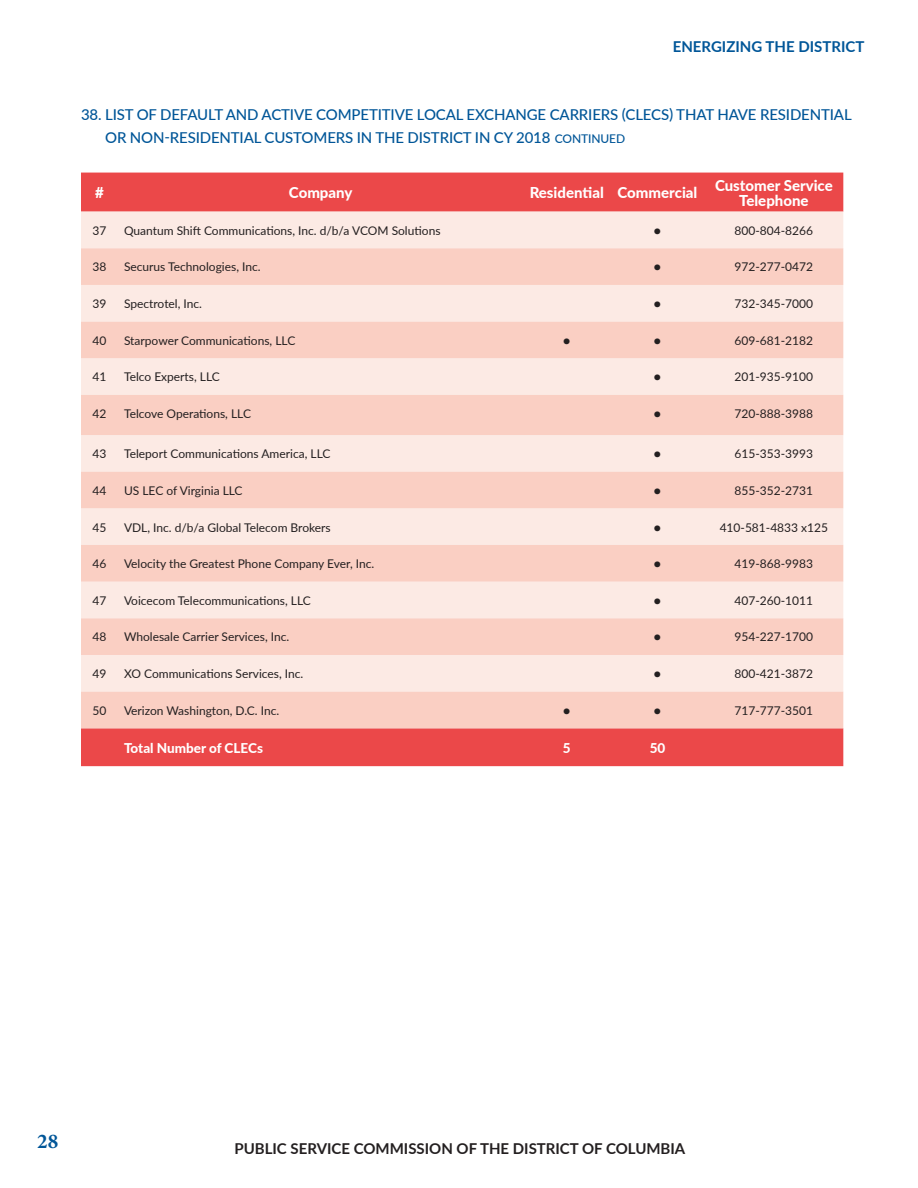
<style>
.page{position:relative;width:918px;height:1188px;background:#fff}
.page>*{position:absolute;margin:0;border:0;box-sizing:border-box;transform-origin:0 0}
.t1{font:700 21px "Minion Pro";color:#015698}
.t2{font:500 15px/22.5px "Lato";letter-spacing:-.01em;color:#015698}
.t3{font:800 15px/15px "Lato";color:#fff;text-align:center}
.t4{font:700 15px "Lato";color:#231f20}
.t5{font:700 15px "Lato";color:#015698}
.t6{font:800 13.5px "Lato";color:#fff}
.t7{font:12px "Lato";color:#231f20}
.s1{font-size:12px}
</style>
<div class="page">
<div style="left:81px;top:173px;width:762px;height:593px;background:#eb4849"></div>
<div style="left:81px;top:212px;width:762px;height:36px;background:#fceae4"></div>
<svg style="left:81px;top:248px;width:762px;height:480px;background:#fadbd2"></svg>
<p class="t5" style="left:673px;top:35px;width:193px">ENERGIZING THE DISTRICT</p>
<p class="t2" style="left:105px;top:103px;width:748px;text-indent:-24px">38. LIST OF DEFAULT AND ACTIVE COMPETITIVE LOCAL EXCHANGE CARRIERS (CLECS) THAT HAVE RESIDENTIAL<br>OR NON-RESIDENTIAL CUSTOMERS IN THE DISTRICT IN CY 2018 <span class="s1">CONTINUED</span></p>
<p class="t3" style="left:95px;top:185px;width:10px">#</p>
<p class="t3" style="left:289px;top:185px;width:65px">Company</p>
<p class="t3" style="left:530px;top:185px;width:76px">Residential</p>
<p class="t3" style="left:618px;top:185px;width:81px">Commercial</p>
<p class="t3" style="left:715px;top:177px;width:119px">Customer Service<br>Telephone</p>
<p class="t7" style="left:93px;top:222px;width:15px">37</p>
<p class="t7" style="left:124px;top:222px;width:318px">Quantum Shift Communications, Inc. d/b/a VCOM Solutions</p>
<p class="t7" style="left:654px;top:222px;width:9px">●</p>
<p class="t7" style="left:735px;top:222px;width:80px">800-804-8266</p>
<p class="t7" style="left:93px;top:259px;width:15px">38</p>
<p class="t7" style="left:124px;top:259px;width:138px">Securus Technologies, Inc.</p>
<p class="t7" style="left:654px;top:259px;width:9px">●</p>
<p class="t7" style="left:735px;top:259px;width:80px">972-277-0472</p>
<p class="t7" style="left:93px;top:295px;width:15px">39</p>
<p class="t7" style="left:124px;top:295px;width:80px">Spectrotel, Inc.</p>
<p class="t7" style="left:654px;top:295px;width:9px">●</p>
<p class="t7" style="left:735px;top:295px;width:80px">732-345-7000</p>
<p class="t7" style="left:93px;top:332px;width:15px">40</p>
<p class="t7" style="left:124px;top:332px;width:173px">Starpower Communications, LLC</p>
<p class="t7" style="left:563px;top:332px;width:9px">●</p>
<p class="t7" style="left:654px;top:332px;width:9px">●</p>
<p class="t7" style="left:735px;top:332px;width:80px">609-681-2182</p>
<p class="t7" style="left:93px;top:368px;width:15px">41</p>
<p class="t7" style="left:124px;top:368px;width:97px">Telco Experts, LLC</p>
<p class="t7" style="left:654px;top:368px;width:9px">●</p>
<p class="t7" style="left:735px;top:368px;width:80px">201-935-9100</p>
<p class="t7" style="left:93px;top:405px;width:15px">42</p>
<p class="t7" style="left:124px;top:405px;width:129px">Telcove Operations, LLC</p>
<p class="t7" style="left:654px;top:405px;width:9px">●</p>
<p class="t7" style="left:735px;top:405px;width:80px">720-888-3988</p>
<p class="t7" style="left:93px;top:445px;width:15px">43</p>
<p class="t7" style="left:124px;top:445px;width:208px">Teleport Communications America, LLC</p>
<p class="t7" style="left:654px;top:445px;width:9px">●</p>
<p class="t7" style="left:735px;top:445px;width:80px">615-353-3993</p>
<p class="t7" style="left:93px;top:482px;width:15px">44</p>
<p class="t7" style="left:124px;top:482px;width:120px">US LEC of Virginia LLC</p>
<p class="t7" style="left:654px;top:482px;width:9px">●</p>
<p class="t7" style="left:735px;top:482px;width:80px">855-352-2731</p>
<p class="t7" style="left:93px;top:519px;width:15px">45</p>
<p class="t7" style="left:124px;top:519px;width:208px">VDL, Inc. d/b/a Global Telecom Brokers</p>
<p class="t7" style="left:654px;top:519px;width:9px">●</p>
<p class="t7" style="left:720px;top:519px;width:110px">410-581-4833 x125</p>
<p class="t7" style="left:93px;top:555px;width:15px">46</p>
<p class="t7" style="left:124px;top:555px;width:252px">Velocity the Greatest Phone Company Ever, Inc.</p>
<p class="t7" style="left:654px;top:555px;width:9px">●</p>
<p class="t7" style="left:735px;top:555px;width:80px">419-868-9983</p>
<p class="t7" style="left:93px;top:592px;width:15px">47</p>
<p class="t7" style="left:124px;top:592px;width:188px">Voicecom Telecommunications, LLC</p>
<p class="t7" style="left:654px;top:592px;width:9px">●</p>
<p class="t7" style="left:735px;top:592px;width:80px">407-260-1011</p>
<p class="t7" style="left:93px;top:629px;width:15px">48</p>
<p class="t7" style="left:124px;top:629px;width:167px">Wholesale Carrier Services, Inc.</p>
<p class="t7" style="left:654px;top:629px;width:9px">●</p>
<p class="t7" style="left:735px;top:629px;width:80px">954-227-1700</p>
<p class="t7" style="left:93px;top:665px;width:15px">49</p>
<p class="t7" style="left:124px;top:665px;width:181px">XO Communications Services, Inc.</p>
<p class="t7" style="left:654px;top:665px;width:9px">●</p>
<p class="t7" style="left:735px;top:665px;width:80px">800-421-3872</p>
<p class="t7" style="left:93px;top:702px;width:15px">50</p>
<p class="t7" style="left:124px;top:702px;width:157px">Verizon Washington, D.C. Inc.</p>
<p class="t7" style="left:563px;top:702px;width:9px">●</p>
<p class="t7" style="left:654px;top:702px;width:9px">●</p>
<p class="t7" style="left:735px;top:702px;width:80px">717-777-3501</p>
<p class="t6" style="left:124px;top:738px;width:140px">Total Number of CLECs</p>
<p class="t6" style="left:563px;top:738px;width:9px">5</p>
<p class="t6" style="left:650px;top:738px;width:17px">50</p>
<h1 class="t1" style="left:37px;top:1127px;width:23px">28</h1>
<p class="t4" style="left:234px;top:1137px;width:452px">PUBLIC SERVICE COMMISSION OF THE DISTRICT OF COLUMBIA</p>
</div>
